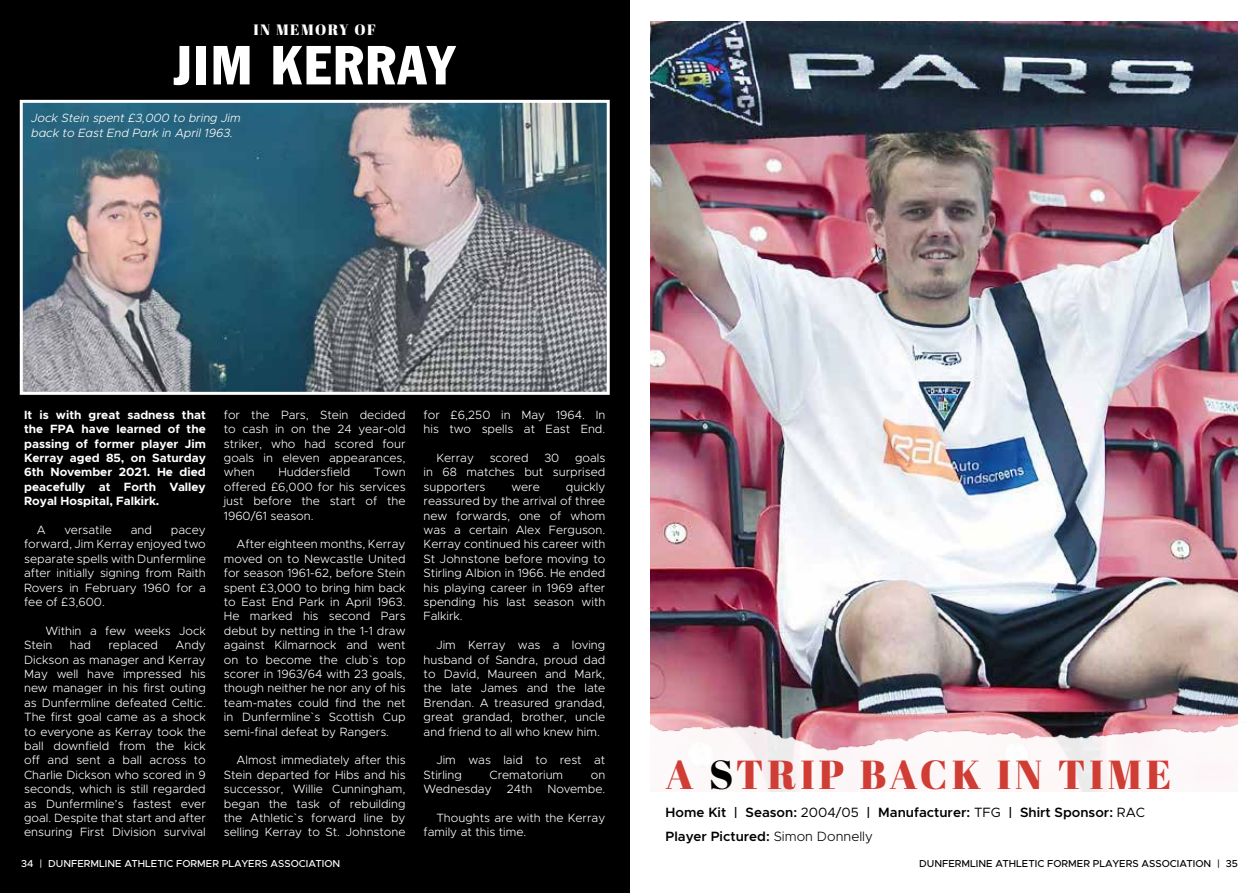
<style>
.page{position:relative;width:1259px;height:893px;background:#fff}
.page>*{position:absolute;margin:0;border:0;box-sizing:border-box;transform-origin:0 0}
.t1{font:condensed 54px "Franklin Gothic Std";letter-spacing:.04em;color:#fff}
.t2{font:40.5px "Abril Fatface";letter-spacing:.1em;color:#d03d34}
.t3{font:15px "Abril Fatface";letter-spacing:.1em;color:#fff}
.t4{font:600 13.5px/23.9px "Metropolis";color:#000}
.t5{font:300 12px/14.4px "Metropolis";color:#fff;text-align:justify}
.t6{font:700 12px/14.4px "Metropolis";color:#fff;text-align:justify}
.t7{font:italic 300 12px/14.4px "Metropolis";color:#fff}
.t8{font:500 10.05px "Metropolis";color:#fff}
.t9{font:500 10.05px "Metropolis";color:#000}
.s1{color:#000}
.s2{font-weight:400}
.s3{font-weight:300}
</style>
<div class="page">
<div style="left:0;top:0;width:629px;height:893px;background:#000"></div>
<img style="left:651px;top:21px;width:586px;height:640px">
<img style="left:650px;top:661px;width:588px;height:131px">
<img style="left:24px;top:104px;width:582px;height:287px">
<div style="left:20px;top:100px;width:590px;height:295px;border:3px solid #fff"></div>
<p class="t3" style="left:253px;top:19px;width:124px">IN MEMORY OF</p>
<h1 class="t1" style="left:174px;top:32px;width:283px">JIM KERRAY</h1>
<p class="t7" style="left:31px;top:111px;width:211px">Jock Stein spent £3,000 to bring Jim back to East End Park in April 1963.</p>
<p class="t6" style="left:24px;top:407px;width:183px">It is with great sadness that the FPA have learned of the passing of former player Jim Kerray aged 85, on Saturday 6th November 2021. He died peacefully at Forth Valley Royal Hospital, Falkirk.</p>
<p class="t5" style="left:37px;top:523px;width:10px">A</p>
<p class="t5" style="left:65px;top:523px;width:49px">versatile</p>
<p class="t5" style="left:131px;top:523px;width:23px">and</p>
<p class="t5" style="left:24px;top:523px;width:183px;text-indent:147px">pacey forward, Jim Kerray enjoyed two separate spells with Dunfermline after initially signing from Raith Rovers in February 1960 for a fee of £3,600.</p>
<p class="t5" style="left:24px;top:623px;width:183px;text-indent:21px">Within a few weeks Jock<br>Stein</p>
<p class="t5" style="left:24px;top:638px;width:183px;text-indent:151px">Andy Dickson as manager and Kerray May well have impressed his new manager in his first outing as Dunfermline defeated Celtic.<br>The first goal came as a shock to everyone as Kerray took the ball downfield from the kick off and sent a ball across to Charlie Dickson who scored in 9 seconds, which is still regarded as Dunfermline’s fastest ever goal. Despite that start and after ensuring First Division survival</p>
<p class="t5" style="left:70px;top:638px;width:23px">had</p>
<p class="t5" style="left:108px;top:638px;width:51px">replaced</p>
<p class="t5" style="left:224px;top:407px;width:183px">for the Pars, Stein decided to cash in on the 24 year-old striker, who had scored four goals in eleven appearances, when</p>
<p class="t5" style="left:278px;top:465px;width:73px">Huddersfield</p>
<p class="t5" style="left:224px;top:465px;width:183px;text-indent:150px">Town offered £6,000 for his services just before the start of the 1960/61 season.</p>
<p class="t5" style="left:224px;top:537px;width:183px;text-indent:13px">After eighteen months, Kerray moved on to Newcastle United for season 1961-62, before Stein spent £3,000 to bring him back to East End Park in April 1963.<br>He marked his second Pars debut by netting in the 1-1 draw against Kilmarnock and went on to become the club`s top scorer in 1963/64 with 23 goals, though neither he nor any of his team-mates could find the net in Dunfermline`s Scottish Cup semi-final defeat by Rangers.</p>
<p class="t5" style="left:224px;top:753px;width:183px;text-indent:13px">Almost immediately after this Stein departed for Hibs and his successor, Willie Cunningham, began the task of rebuilding the Athletic`s forward line by selling Kerray to St. Johnstone</p>
<p class="t8" style="left:21px;top:857px;width:320px">34 | DUNFERMLINE ATHLETIC FORMER PLAYERS ASSOCIATION</p>
<p class="t5" style="left:423px;top:407px;width:183px">for £6,250 in May 1964. In his two spells at East End.</p>
<p class="t5" style="left:436px;top:451px;width:39px">Kerray</p>
<p class="t5" style="left:490px;top:451px;width:40px">scored</p>
<p class="t5" style="left:544px;top:451px;width:16px">30</p>
<p class="t5" style="left:423px;top:451px;width:183px;text-indent:151px">goals in 68 matches but surprised supporters</p>
<p class="t5" style="left:423px;top:479px;width:183px;text-indent:142px">quickly reassured by the arrival of three new forwards, one of whom was a certain Alex Ferguson.<br>Kerray continued his career with St Johnstone before moving to Stirling Albion in 1966. He ended his playing career in 1969 after spending his last season with Falkirk.</p>
<p class="t5" style="left:423px;top:638px;width:183px;text-indent:13px">Jim Kerray was a loving husband of Sandra, proud dad to David, Maureen and Mark, the late James and the late Brendan. A treasured grandad, great grandad, brother, uncle and friend to all who knew him.</p>
<p class="t5" style="left:423px;top:753px;width:183px;text-indent:13px">Jim was laid to rest at<br>Stirling</p>
<p class="t5" style="left:511px;top:479px;width:30px">were</p>
<p class="t5" style="left:489px;top:767px;width:75px">Crematorium</p>
<p class="t5" style="left:423px;top:767px;width:183px;text-align:right">on<br>Wednesday 24th Novembe.</p>
<p class="t5" style="left:423px;top:811px;width:183px;text-indent:13px">Thoughts are with the Kerray family at this time.</p>
<h2 class="t2" style="left:665px;top:746px;width:507px">A <span class="s1">S</span>TRIP BACK IN TIME</h2>
<p class="t4" style="left:665px;top:800px;width:481px">Home Kit | Season: <span class="s2">2004/05</span> | Manufacturer: <span class="s2">TFG</span> | Shirt Sponsor: <span class="s2">RAC<br></span>Player Pictured: <span class="s3">Simon Donnelly</span></p>
<p class="t9" style="left:919px;top:857px;width:320px">DUNFERMLINE ATHLETIC FORMER PLAYERS ASSOCIATION | 35</p>
</div>
